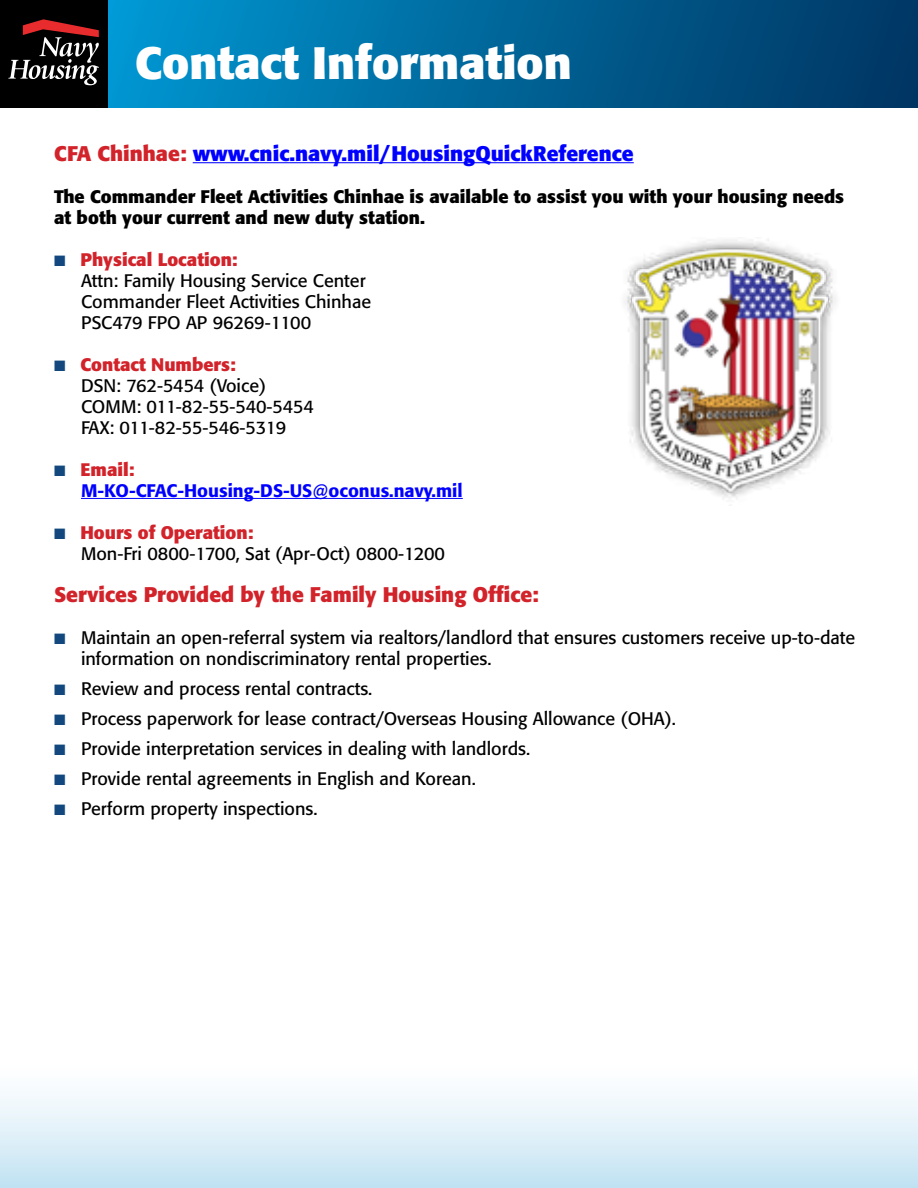
<style>
.page{position:relative;width:918px;height:1188px;background:#fff}
.page>*{position:absolute;margin:0;border:0;box-sizing:border-box;transform-origin:0 0}
.t1{font:700 45px "Formata";color:#fff}
.t2{font:700 21px "Formata";color:#00f}
.t3{font:700 21px "Formata";color:#d2232a}
.t4{font:18px/21px "Formata";color:#000}
.t5{font:700 18px/21px "Formata";color:#000}
.t6{font:18px/21px "Formata";letter-spacing:-.02em;color:#000}
.t7{font:500 18px/21px "Formata";color:#00f}
.s1{color:#d2232a}
.s2{color:#13487e}
.s3{font-weight:700;color:#d2232a}
</style>
<div class="page">
<svg style="left:108px;top:0;width:810px;height:108px;background:#006598"></svg>
<div style="left:1px;top:1062px;width:916px;height:126px;background:linear-gradient(to bottom,#fff,#c4e3f3)"></div>
<div style="left:0;top:0;width:108px;height:108px;background:#000"></div>
<svg style="left:8px;top:19px;width:91px;height:66px"></svg>
<img style="left:624px;top:239px;width:212px;height:260px">
<hr style="left:193px;top:162px;width:441px;height:1px;background:#00f">
<hr style="left:81px;top:498px;width:382px;height:1px;background:#00f">
<h1 class="t1" style="left:135px;top:34px;width:438px">Contact Information</h1>
<p class="t2" style="left:54px;top:140px;width:581px"><span class="s1">CFA Chinhae:</span> www.cnic.navy.mil/HousingQuickReference</p>
<p class="t5" style="left:54px;top:186px;width:792px">The Commander Fleet Activities Chinhae is available to assist you with your housing needs at both your current and new duty station.</p>
<p class="t4" style="left:81px;top:249px;width:292px;text-indent:-27px"><span class="s2">■</span> <span class="s3">Physical Location:<br></span>Attn: Family Housing Service Center<br>Commander Fleet Activities Chinhae<br>PSC479 FPO AP 96269-1100</p>
<p class="t6" style="left:81px;top:354px;width:234px;text-indent:-27px"><span class="s2">■</span> <span class="s3">Contact Numbers:<br></span>DSN: 762-5454 (Voice)<br>COMM: 011-82-55-540-5454<br>FAX: 011-82-55-546-5319</p>
<p class="t7" style="left:81px;top:459px;width:383px;text-indent:-27px"><span class="s2">■</span> <span class="s3">Email:<br></span>M-KO-CFAC-Housing-DS-US@oconus.navy.mil</p>
<p class="t4" style="left:81px;top:522px;width:366px;text-indent:-27px"><span class="s2">■</span> <span class="s3">Hours of Operation:<br></span>Mon-Fri 0800-1700, Sat (Apr-Oct) 0800-1200</p>
<p class="t3" style="left:54px;top:581px;width:486px">Services Provided by the Family Housing Office:</p>
<p class="t4" style="left:81px;top:627px;width:776px;text-indent:-27px"><span class="s2">■</span> Maintain an open-referral system via realtors/landlord that ensures customers receive up-to-date information on nondiscriminatory rental properties.</p>
<p class="t4" style="left:54px;top:678px;width:320px"><span class="s2">■</span> Review and process rental contracts.</p>
<p class="t4" style="left:54px;top:708px;width:624px"><span class="s2">■</span> Process paperwork for lease contract/Overseas Housing Allowance (OHA).</p>
<p class="t4" style="left:54px;top:738px;width:478px"><span class="s2">■</span> Provide interpretation services in dealing with landlords.</p>
<p class="t4" style="left:54px;top:768px;width:423px"><span class="s2">■</span> Provide rental agreements in English and Korean.</p>
<p class="t4" style="left:54px;top:798px;width:265px"><span class="s2">■</span> Perform property inspections.</p>
</div>
